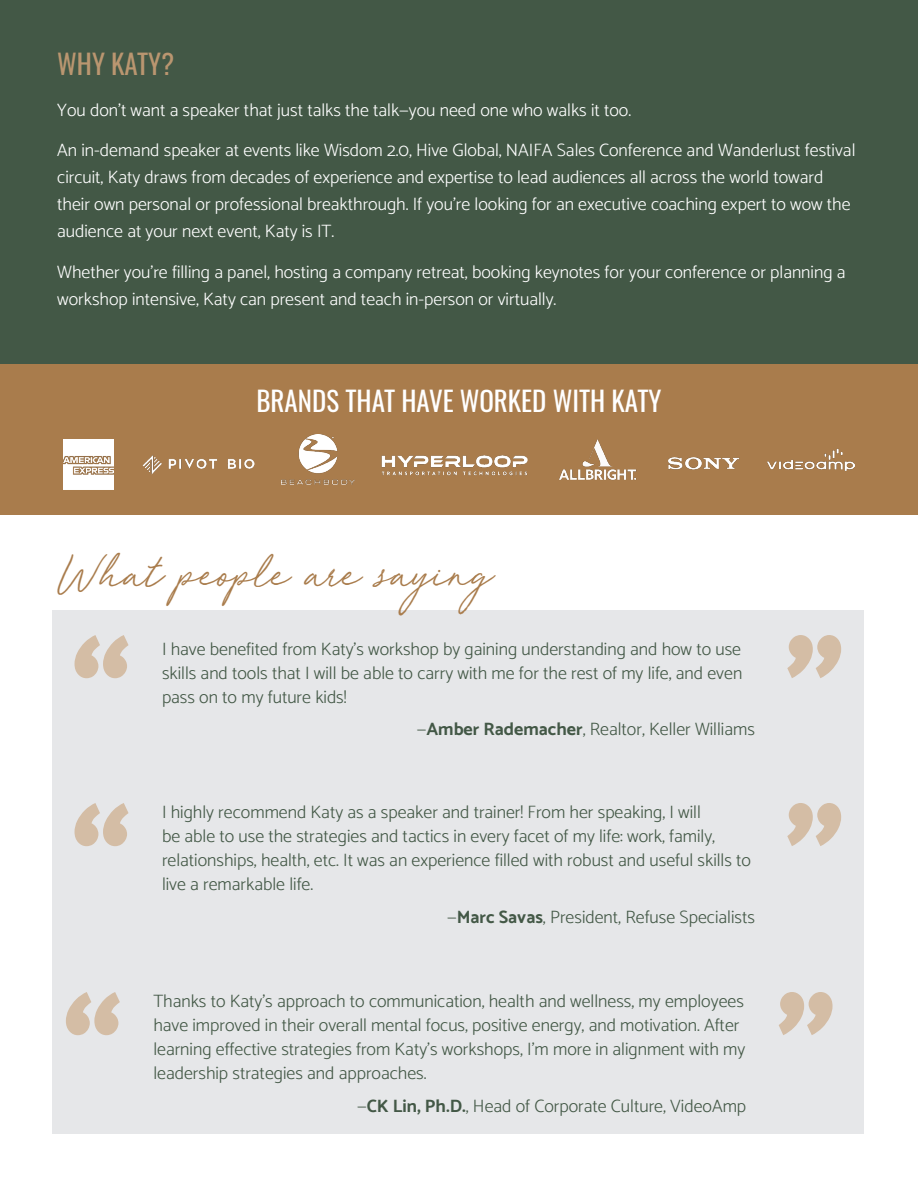
<style>
.page{position:relative;width:918px;height:1188px;background:#fff}
.page>*{position:absolute;margin:0;border:0;box-sizing:border-box;transform-origin:0 0}
.t1{font:42px "Red Vevet";color:#a97c4c}
.t2{font:27px "Oswald";color:#fff}
.t3{font:27px "Oswald";color:#ba9670}
.t4{font:300 18px/24px "Catamaran";color:#435846}
.t5{font:300 18px/27px "Catamaran";color:#fff}
.s1{font-weight:700}
</style>
<div class="page">
<div style="left:0;top:0;width:918px;height:364px;background:#435846"></div>
<div style="left:0;top:364px;width:918px;height:151px;background:#a97c4c"></div>
<img style="left:64px;top:440px;width:50px;height:50px">
<img style="left:768px;top:448px;width:86px;height:23px">
<img style="left:559px;top:439px;width:78px;height:41px">
<img style="left:281px;top:435px;width:73px;height:49px">
<img style="left:668px;top:457px;width:72px;height:13px">
<div style="left:53px;top:611px;width:811px;height:523px;background:#e6e7e9"></div>
<svg style="left:75px;top:635px;width:54px;height:43px"></svg>
<svg style="left:75px;top:803px;width:54px;height:43px"></svg>
<svg style="left:66px;top:992px;width:54px;height:43px"></svg>
<svg style="left:787px;top:635px;width:54px;height:43px"></svg>
<svg style="left:787px;top:803px;width:54px;height:43px"></svg>
<svg style="left:779px;top:992px;width:54px;height:43px"></svg>
<img style="left:143px;top:455px;width:111px;height:20px">
<img style="left:381px;top:456px;width:146px;height:20px">
<p class="t3" style="left:57px;top:40px;width:119px">WHY KATY?</p>
<p class="t5" style="left:57px;top:96px;width:575px">You don’t want a speaker that just talks the talk—you need one who walks it too.</p>
<p class="t5" style="left:57px;top:136px;width:800px">An in-demand speaker at events like Wisdom 2.0, Hive Global, NAIFA Sales Conference and Wanderlust festival circuit, Katy draws from decades of experience and expertise to lead audiences all across the world toward their own personal or professional breakthrough. If you’re looking for an executive coaching expert to wow the audience at your next event, Katy is IT.</p>
<p class="t5" style="left:57px;top:258px;width:790px">Whether you’re filling a panel, hosting a company retreat, booking keynotes for your conference or planning a workshop intensive, Katy can present and teach in-person or virtually.</p>
<p class="t2" style="left:257px;top:377px;width:406px">BRANDS THAT HAVE WORKED WITH KATY</p>
<p class="t1" style="left:57px;top:544px;width:436px">What people are saying</p>
<p class="t4" style="left:162px;top:636px;width:582px;text-align:justify">I have benefited from Katy’s workshop by gaining understanding and how to use skills and tools that I will be able to carry with me for the rest of my life, and even pass on to my future kids!</p>
<p class="t4" style="left:417px;top:717px;width:340px">—<span class="s1">Amber Rademacher</span>, Realtor, Keller Williams</p>
<p class="t4" style="left:162px;top:800px;width:591px">I highly recommend Katy as a speaker and trainer! From her speaking, I will<br>be able to use the strategies and tactics in every facet of my life: work, family, relationships, health, etc. It was an experience filled with robust and useful skills to live a remarkable life.</p>
<p class="t4" style="left:447px;top:905px;width:309px">—<span class="s1">Marc Savas</span>, President, Refuse Specialists</p>
<p class="t4" style="left:153px;top:989px;width:594px">Thanks to Katy’s approach to communication, health and wellness, my employees have improved in their overall mental focus, positive energy, and motivation. After learning effective strategies from Katy’s workshops, I’m more in alignment with my leadership strategies and approaches.</p>
<p class="t4" style="left:357px;top:1094px;width:391px">—<span class="s1">CK Lin, Ph.D.</span>, Head of Corporate Culture, VideoAmp</p>
</div>
